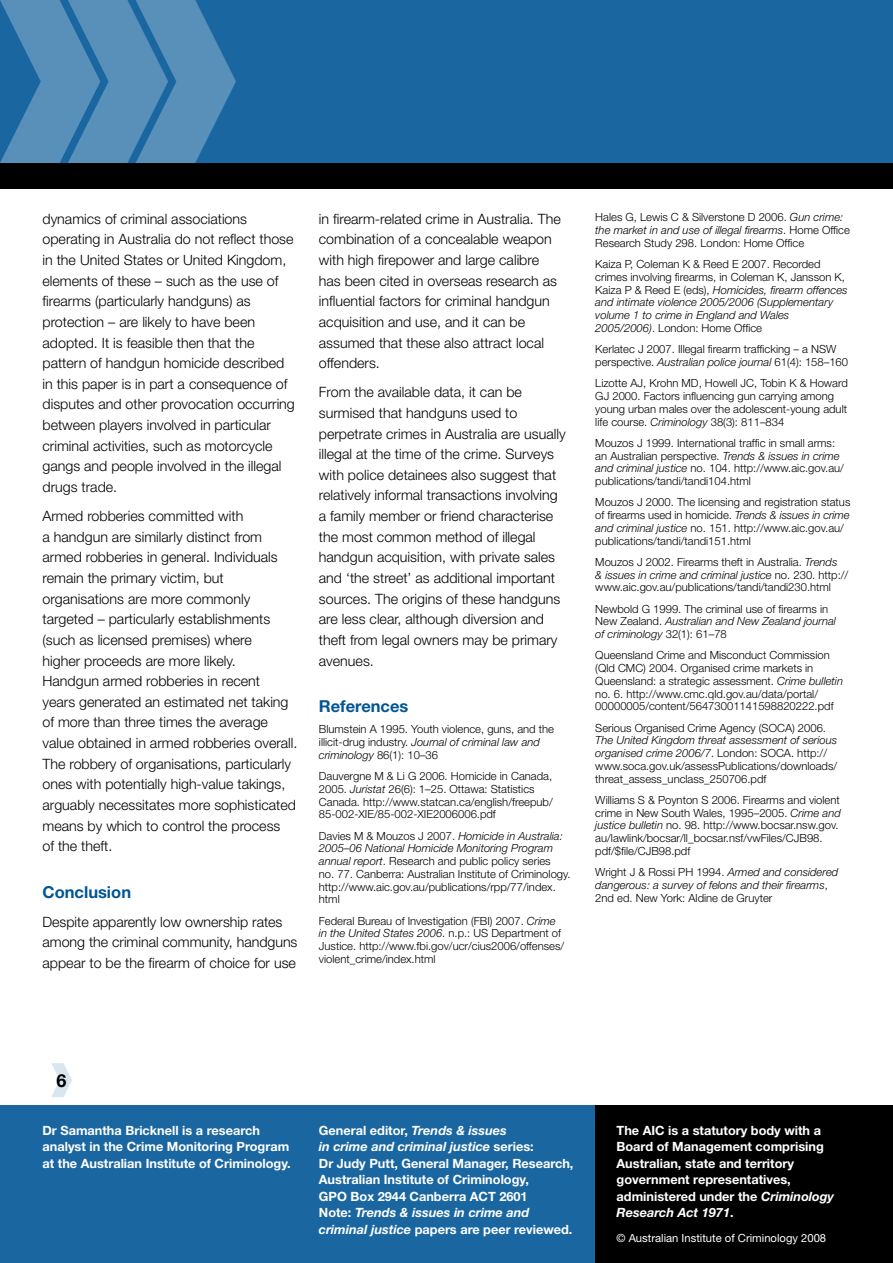
<style>
.page{position:relative;width:893px;height:1263px;background:#fff}
.page>*{position:absolute;margin:0;border:0;box-sizing:border-box;transform-origin:0 0}
.t1{font:700 18px "Helvetica Neue LT";color:#000}
.heading_1{font:700 16.5px "Helvetica Neue LT";color:#005595}
.text{font:300 14.25px/20.5px "Helvetica Neue LT";color:#000}
.author_blurb_back_pa{font:700 12.75px/16.5px "Helvetica Neue LT";color:#fff}
.t2{font:italic 700 12.75px/16.5px "Helvetica Neue LT";color:#fff}
.references{font:300 11.25px/12.8px "Helvetica Neue LT";color:#000}
.references-2{font:italic 300 11.25px/12.8px "Helvetica Neue LT";color:#000}
.text-2{font:11.25px "Helvetica Neue LT";color:#fff}
.s1{font-style:italic}
.s2{font-style:normal}
</style>
<div class="page">
<div style="left:0;top:1106px;width:595px;height:157px;background:#1a66a0"></div>
<div style="left:0;top:0;width:893px;height:164px;background:#1a66a0"></div>
<svg style="left:0;top:0;width:236px;height:164px"></svg>
<div style="left:595px;top:1106px;width:298px;height:157px;background:#000"></div>
<div style="left:0;top:164px;width:893px;height:25px;background:#000"></div>
<svg style="left:51px;top:1063px;width:21px;height:34px"></svg>
<hr style="left:892px;top:189px;width:1px;height:243px;background:#ccddea">
<p class="text" style="left:43px;top:208px;width:254px">dynamics of criminal associations operating in Australia do not reflect those in the United States or United Kingdom, elements of these – such as the use of firearms (particularly handguns) as protection – are likely to have been adopted. It is feasible then that the pattern of handgun homicide described in this paper is in part a consequence of disputes and other provocation occurring between players involved in particular criminal activities, such as motorcycle gangs and people involved in the illegal drugs trade.</p>
<p class="text" style="left:43px;top:505px;width:257px">Armed robberies committed with<br>a handgun are similarly distinct from armed robberies in general. Individuals remain the primary victim, but organisations are more commonly targeted – particularly establishments (such as licensed premises) where<br>higher proceeds are more likely.<br>Handgun armed robberies in recent<br>years generated an estimated net taking of more than three times the average value obtained in armed robberies overall.<br>The robbery of organisations, particularly ones with potentially high-value takings, arguably necessitates more sophisticated means by which to control the process<br>of the theft.</p>
<p class="heading_1" style="left:43px;top:881px;width:90px">Conclusion</p>
<p class="text" style="left:43px;top:911px;width:256px">Despite apparently low ownership rates among the criminal community, handguns appear to be the firearm of choice for use</p>
<p class="text" style="left:319px;top:208px;width:243px">in firearm-related crime in Australia. The combination of a concealable weapon with high firepower and large calibre has been cited in overseas research as influential factors for criminal handgun acquisition and use, and it can be assumed that these also attract local offenders.</p>
<p class="text" style="left:319px;top:382px;width:248px">From the available data, it can be surmised that handguns used to perpetrate crimes in Australia are usually illegal at the time of the crime. Surveys with police detainees also suggest that relatively informal transactions involving a family member or friend characterise the most common method of illegal handgun acquisition, with private sales and ‘the street’ as additional important sources. The origins of these handguns are less clear, although diversion and theft from legal owners may be primary avenues.</p>
<p class="heading_1" style="left:319px;top:696px;width:91px">References</p>
<p class="references" style="left:319px;top:723px;width:237px">Blumstein A 1995. Youth violence, guns, and the illicit-drug industry. <span class="s1">Journal of criminal law and criminology</span> 86(1): 10–36</p>
<p class="references" style="left:319px;top:769px;width:235px">Dauvergne M &amp; Li G 2006. Homicide in Canada, 2005. <span class="s1">Juristat</span> 26(6): 1–25. Ottawa: Statistics Canada. http://www.statcan.ca/english/freepub/ 85-002-XIE/85-002-XIE2006006.pdf</p>
<p class="references" style="left:319px;top:829px;width:253px">Davies M &amp; Mouzos J 2007. <span class="s1">Homicide in Australia:<br>2005–06 National Homicide Monitoring Program annual report</span>. Research and public policy series<br>no. 77. Canberra: Australian Institute of Criminology. http://www.aic.gov.au/publications/rpp/77/index. html</p>
<p class="references" style="left:319px;top:914px;width:247px">Federal Bureau of Investigation (FBI) 2007. <span class="s1">Crime in the United States 2006</span>. n.p.: US Department of Justice. http://www.fbi.gov/ucr/cius2006/offenses/ violent_crime/index.html</p>
<p class="references" style="left:595px;top:211px;width:256px">Hales G, Lewis C &amp; Silverstone D 2006. <span class="s1">Gun crime: the market in and use of illegal firearms</span>. Home Office<br>Research Study 298. London: Home Office</p>
<p class="references" style="left:595px;top:258px;width:254px">Kaiza P, Coleman K &amp; Reed E 2007. Recorded crimes involving firearms, in Coleman K, Jansson K, Kaiza P &amp; Reed E (eds), <span class="s1">Homicides, firearm offences and intimate violence 2005/2006 (Supplementary volume 1 to crime in England and Wales 2005/2006)</span>. London: Home Office</p>
<p class="references" style="left:595px;top:343px;width:254px">Kerlatec J 2007. Illegal firearm trafficking – a NSW perspective. <span class="s1">Australian police journal</span> 61(4): 158–160</p>
<p class="references" style="left:595px;top:377px;width:254px">Lizotte AJ, Krohn MD, Howell JC, Tobin K &amp; Howard GJ 2000. Factors influencing gun carrying among young urban males over the adolescent-young adult life course. <span class="s1">Criminology</span> 38(3): 811–834</p>
<p class="references" style="left:595px;top:436px;width:250px">Mouzos J 1999. International traffic in small arms: an Australian perspective. <span class="s1">Trends &amp; issues in crime and criminal justice</span> no. 104. http://www.aic.gov.au/ publications/tandi/tandi104.html</p>
<p class="references" style="left:595px;top:496px;width:257px">Mouzos J 2000. The licensing and registration status of firearms used in homicide. <span class="s1">Trends &amp; issues in crime and criminal justice</span> no. 151. http://www.aic.gov.au/ publications/tandi/tandi151.html</p>
<p class="references" style="left:595px;top:555px;width:254px">Mouzos J 2002. Firearms theft in Australia. <span class="s1">Trends<br>&amp; issues in crime and criminal justice</span> no. 230. http:// www.aic.gov.au/publications/tandi/tandi230.html</p>
<p class="references" style="left:595px;top:602px;width:242px">Newbold G 1999. The criminal use of firearms in<br>New Zealand. <span class="s1">Australian and New Zealand journal of criminology</span> 32(1): 61–78</p>
<p class="references" style="left:595px;top:649px;width:249px">Queensland Crime and Misconduct Commission (Qld CMC) 2004. Organised crime markets in Queensland: a strategic assessment. <span class="s1">Crime bulletin </span>no. 6. http://www.cmc.qld.gov.au/data/portal/ 00000005/content/56473001141598820222.pdf</p>
<p class="references" style="left:595px;top:721px;width:243px">Serious Organised Crime Agency (SOCA) 2006.<br><span class="s1">The United Kingdom threat assessment of serious organised crime 2006/7</span>. London: SOCA. http:// www.soca.gov.uk/assessPublications/downloads/ threat_assess_unclass_250706.pdf</p>
<p class="references" style="left:595px;top:793px;width:247px">Williams S &amp; Poynton S 2006. Firearms and violent crime in New South Wales, 1995–2005. <span class="s1">Crime and justice bulletin</span> no. 98. http://www.bocsar.nsw.gov. au/lawlink/bocsar/ll_bocsar.nsf/vwFiles/CJB98. pdf/$file/CJB98.pdf</p>
<p class="references-2" style="left:595px;top:865px;width:244px"><span class="s2">Wright J &amp; Rossi PH 1994.</span> Armed and considered dangerous: a survey of felons and their firearms<span class="s2">,<br>2nd ed. New York: Aldine de Gruyter</span></p>
<p class="t1" style="left:57px;top:1069px;width:12px">6</p>
<p class="author_blurb_back_pa" style="left:43px;top:1122px;width:250px">Dr Samantha Bricknell is a research analyst in the Crime Monitoring Program at the Australian Institute of Criminology.</p>
<p class="author_blurb_back_pa" style="left:319px;top:1122px;width:256px">General editor, <span class="s1">Trends &amp; issues<br>in crime and criminal justice</span> series:<br>Dr Judy Putt, General Manager, Research, Australian Institute of Criminology,<br>GPO Box 2944 Canberra ACT 2601</p>
<p class="t2" style="left:319px;top:1204px;width:255px"><span class="s2">Note:</span> Trends &amp; issues in crime and criminal justice <span class="s2">papers are peer reviewed.</span></p>
<p class="author_blurb_back_pa" style="left:616px;top:1122px;width:219px">The AIC is a statutory body with a<br>Board of Management comprising<br>Australian, state and territory government representatives, administered under the <span class="s1">Criminology<br>Research Act 1971</span>.</p>
<p class="text-2" style="left:616px;top:1231px;width:211px">© Australian Institute of Criminology 2008</p>
</div>
